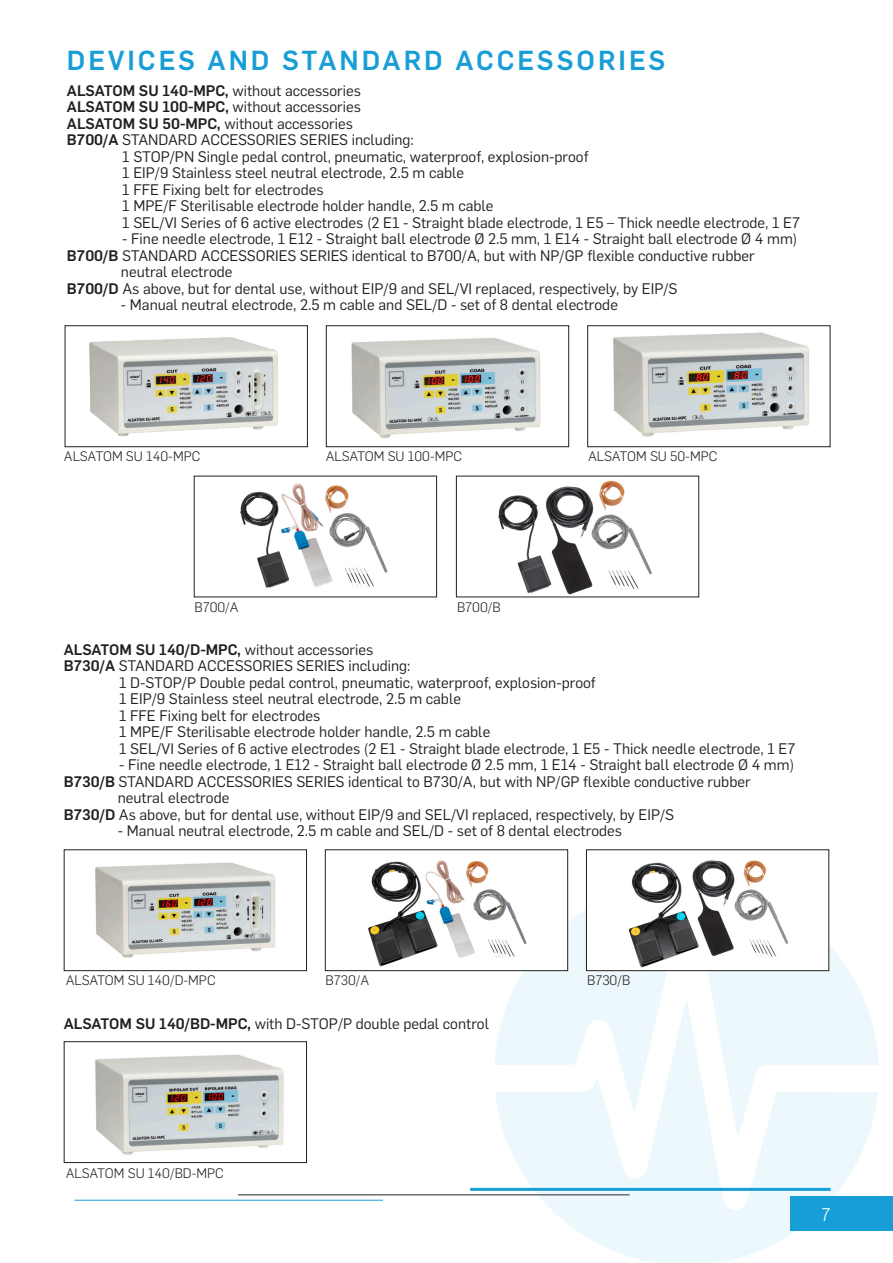
<style>
.page{position:relative;width:893px;height:1263px;background:#fff}
.page>*{position:absolute;margin:0;border:0;box-sizing:border-box;transform-origin:0 0}
.t1{font:500 27px "Flama";letter-spacing:.11em;color:#189ed6}
.Intestazione_continu{font:300 18px "Flama";color:#fff}
.t2{font:15px/16.5px "Flama";color:#231f20}
.t3{font:500 15px "Flama";color:#231f20}
.t4{font:300 13.5px "Flama";color:#231f20}
.s1{font-weight:500}
.s2{font-weight:400}
</style>
<div class="page">
<svg style="left:554px;top:881px;width:276px;height:382px;fill:#edf8fc"></svg>
<svg style="left:494px;top:919px;width:385px;height:293px;fill:#edf8fc"></svg>
<hr style="left:470px;top:1188px;width:361px;height:3px;background:#189ed6">
<hr style="left:238px;top:1194px;width:392px;height:1px;background:#6c6d70">
<hr style="left:74px;top:1200px;width:309px;height:1px;background:#189ed6">
<div style="left:325px;top:850px;width:243px;height:121px;background:#fff"></div>
<img style="left:368px;top:860px;width:159px;height:107px">
<div style="left:325px;top:849px;width:243px;height:122px;border:1px solid #231f20"></div>
<img style="left:89px;top:337px;width:189px;height:100px">
<div style="left:65px;top:325px;width:243px;height:122px;border:1px solid #231f20"></div>
<img style="left:240px;top:483px;width:148px;height:105px">
<img style="left:498px;top:480px;width:154px;height:115px">
<div style="left:586px;top:850px;width:243px;height:121px;background:#fff"></div>
<img style="left:628px;top:860px;width:161px;height:108px">
<div style="left:586px;top:849px;width:243px;height:122px;border:1px solid #231f20"></div>
<img style="left:351px;top:337px;width:190px;height:101px">
<div style="left:326px;top:325px;width:243px;height:122px;border:1px solid #231f20"></div>
<img style="left:95px;top:862px;width:181px;height:96px">
<div style="left:64px;top:849px;width:243px;height:122px;border:1px solid #231f20"></div>
<img style="left:95px;top:1054px;width:189px;height:101px">
<div style="left:64px;top:1041px;width:243px;height:122px;border:1px solid #231f20"></div>
<img style="left:613px;top:332px;width:197px;height:105px">
<div style="left:587px;top:325px;width:243px;height:122px;border:1px solid #231f20"></div>
<div style="left:791px;top:1197px;width:102px;height:34px;background:#189ed6"></div>
<p class="t1" style="left:67px;top:41px;width:600px">DEVICES AND STANDARD ACCESSORIES</p>
<p class="t2" style="left:67px;top:81px;width:296px"><span class="s1">ALSATOM SU 140-MPC,</span> without accessories</p>
<p class="t2" style="left:67px;top:97px;width:296px"><span class="s1">ALSATOM SU 100-MPC,</span> without accessories</p>
<p class="t2" style="left:67px;top:114px;width:287px"><span class="s1">ALSATOM SU 50-MPC,</span> without accessories</p>
<p class="t2" style="left:67px;top:130px;width:348px"><span class="s1">B700/A</span> STANDARD ACCESSORIES SERIES including:</p>
<p class="t2" style="left:122px;top:147px;width:468px">1 STOP/PN Single pedal control, pneumatic, waterproof, explosion-proof</p>
<p class="t2" style="left:122px;top:163px;width:343px">1 EIP/9 Stainless steel neutral electrode, 2.5 m cable</p>
<p class="t2" style="left:122px;top:180px;width:203px">1 FFE Fixing belt for electrodes</p>
<p class="t2" style="left:122px;top:196px;width:373px">1 MPE/F Sterilisable electrode holder handle, 2.5 m cable</p>
<p class="t2" style="left:122px;top:213px;width:679px">1 SEL/VI Series of 6 active electrodes (2 E1 - Straight blade electrode, 1 E5 – Thick needle electrode, 1 E7</p>
<p class="t2" style="left:122px;top:229px;width:677px">- Fine needle electrode, 1 E12 - Straight ball electrode Ø 2.5 mm, 1 E14 - Straight ball electrode Ø 4 mm)</p>
<p class="t2" style="left:121px;top:246px;width:635px;text-indent:-54px"><span class="s1">B700/B</span> STANDARD ACCESSORIES SERIES identical to B700/A, but with NP/GP flexible conductive rubber neutral electrode</p>
<p class="t2" style="left:67px;top:279px;width:612px"><span class="s1">B700/D</span> As above, but for dental use, without EIP/9 and SEL/VI replaced, respectively, by EIP/S</p>
<p class="t2" style="left:121px;top:295px;width:498px">- Manual neutral electrode, 2.5 m cable and SEL/D - set of 8 dental electrode</p>
<p class="t4" style="left:64px;top:447px;width:138px">ALSATOM SU 140-MPC</p>
<p class="t4" style="left:326px;top:447px;width:138px">ALSATOM SU 100-MPC</p>
<p class="t4" style="left:588px;top:447px;width:131px">ALSATOM SU 50-MPC</p>
<p class="t4" style="left:194px;top:598px;width:46px">B700/A</p>
<p class="t4" style="left:457px;top:598px;width:45px">B700/B</p>
<p class="t3" style="left:64px;top:639px;width:311px">ALSATOM SU 140/D-MPC, <span class="s2">without accessories</span></p>
<p class="t2" style="left:64px;top:657px;width:348px"><span class="s1">B730/A</span> STANDARD ACCESSORIES SERIES including:</p>
<p class="t2" style="left:119px;top:673px;width:478px">1 D-STOP/P Double pedal control, pneumatic, waterproof, explosion-proof</p>
<p class="t2" style="left:119px;top:690px;width:343px">1 EIP/9 Stainless steel neutral electrode, 2.5 m cable</p>
<p class="t2" style="left:119px;top:706px;width:203px">1 FFE Fixing belt for electrodes</p>
<p class="t2" style="left:119px;top:723px;width:373px">1 MPE/F Sterilisable electrode holder handle, 2.5 m cable</p>
<p class="t2" style="left:119px;top:739px;width:678px">1 SEL/VI Series of 6 active electrodes (2 E1 - Straight blade electrode, 1 E5 - Thick needle electrode, 1 E7</p>
<p class="t2" style="left:119px;top:756px;width:677px">- Fine needle electrode, 1 E12 - Straight ball electrode Ø 2.5 mm, 1 E14 - Straight ball electrode Ø 4 mm)</p>
<p class="t2" style="left:64px;top:772px;width:688px"><span class="s1">B730/B</span> STANDARD ACCESSORIES SERIES identical to B730/A, but with NP/GP flexible conductive rubber</p>
<p class="t2" style="left:118px;top:789px;width:113px">neutral electrode</p>
<p class="t2" style="left:64px;top:805px;width:612px"><span class="s1">B730/D</span> As above, but for dental use, without EIP/9 and SEL/VI replaced, respectively, by EIP/S</p>
<p class="t2" style="left:118px;top:822px;width:506px">- Manual neutral electrode, 2.5 m cable and SEL/D - set of 8 dental electrodes</p>
<p class="t4" style="left:66px;top:971px;width:151px">ALSATOM SU 140/D-MPC</p>
<p class="t4" style="left:325px;top:971px;width:45px">B730/A</p>
<p class="t2" style="left:64px;top:1014px;width:427px"><span class="s1">ALSATOM SU 140/BD-MPC,</span> with D-STOP/P double pedal control</p>
<p class="t4" style="left:66px;top:1164px;width:160px">ALSATOM SU 140/BD-MPC</p>
<p class="t4" style="left:587px;top:971px;width:45px">B730/B</p>
<p class="Intestazione_continu" style="left:821px;top:1202px;width:11px">7</p>
</div>
